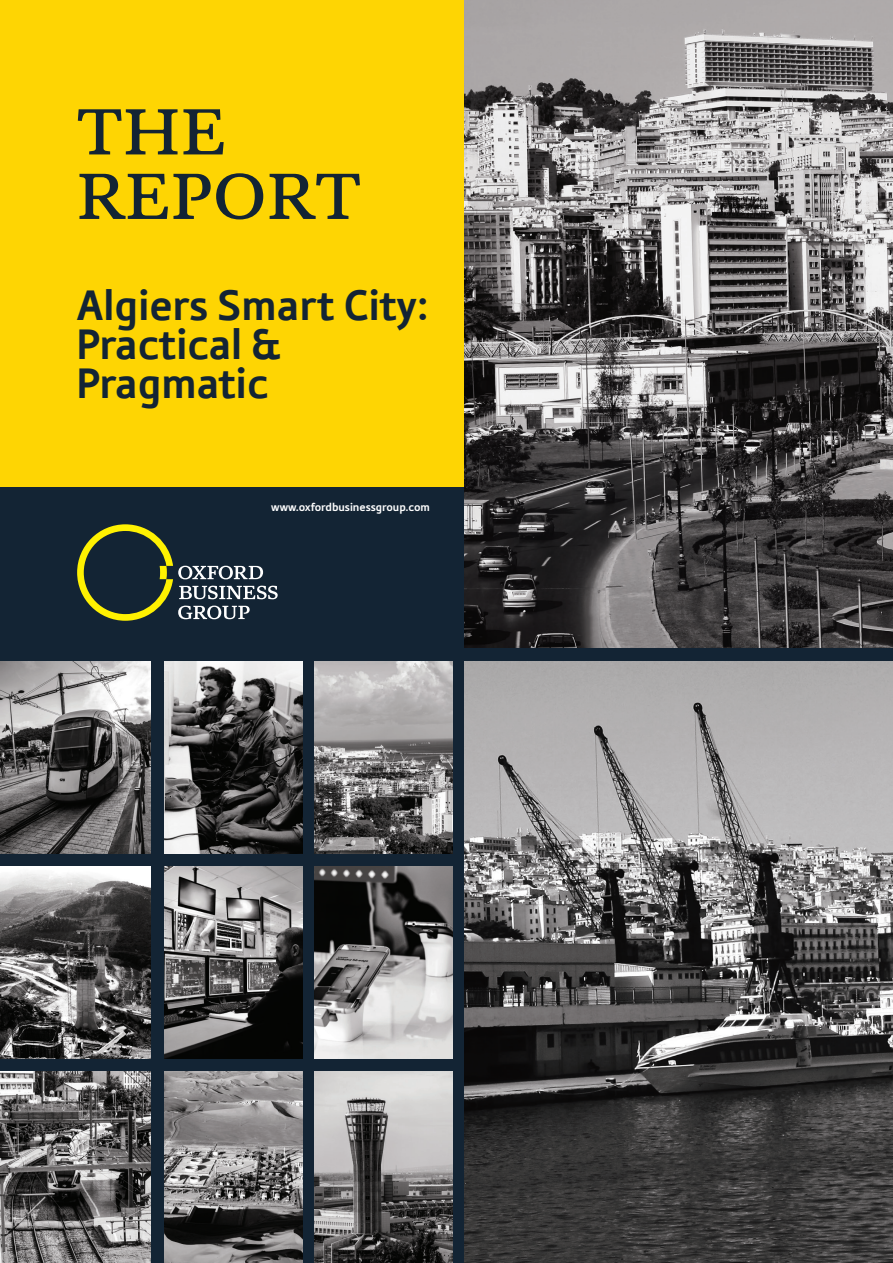
<style>
.page{position:relative;width:893px;height:1263px;background:#132434}
.page>*{position:absolute;margin:0;border:0;box-sizing:border-box;transform-origin:0 0}
.t1{font:64.5px/64.5px "Kunstuff";color:#132434}
.t2{font:45px/39px "Tabula ITC Std Bold TR";color:#132434}
.t3{font:700 12px "Tabula ITC Std";color:#fff}
</style>
<div class="page">
<img style="left:0;top:661px;width:151px;height:192px">
<img style="left:0;top:866px;width:151px;height:192px">
<img style="left:0;top:1071px;width:151px;height:192px">
<img style="left:164px;top:662px;width:139px;height:191px">
<img style="left:164px;top:866px;width:139px;height:192px">
<img style="left:164px;top:1071px;width:139px;height:192px">
<img style="left:314px;top:661px;width:139px;height:192px">
<img style="left:314px;top:866px;width:139px;height:192px">
<img style="left:315px;top:1071px;width:138px;height:192px">
<div style="left:0;top:0;width:498px;height:486px;background:#fed503"></div>
<svg style="left:77px;top:524px;width:201px;height:97px"></svg>
<img style="left:464px;top:0;width:429px;height:647px">
<img style="left:465px;top:662px;width:428px;height:601px">
<h1 class="t1" style="left:77px;top:100px;width:286px">THE<br>REPORT</h1>
<p class="t2" style="left:77px;top:286px;width:352px">Algiers Smart City:<br>Practical &amp;<br>Pragmatic</p>
<p class="t3" style="left:271px;top:500px;width:160px">www.oxfordbusinessgroup.com</p>
</div>
